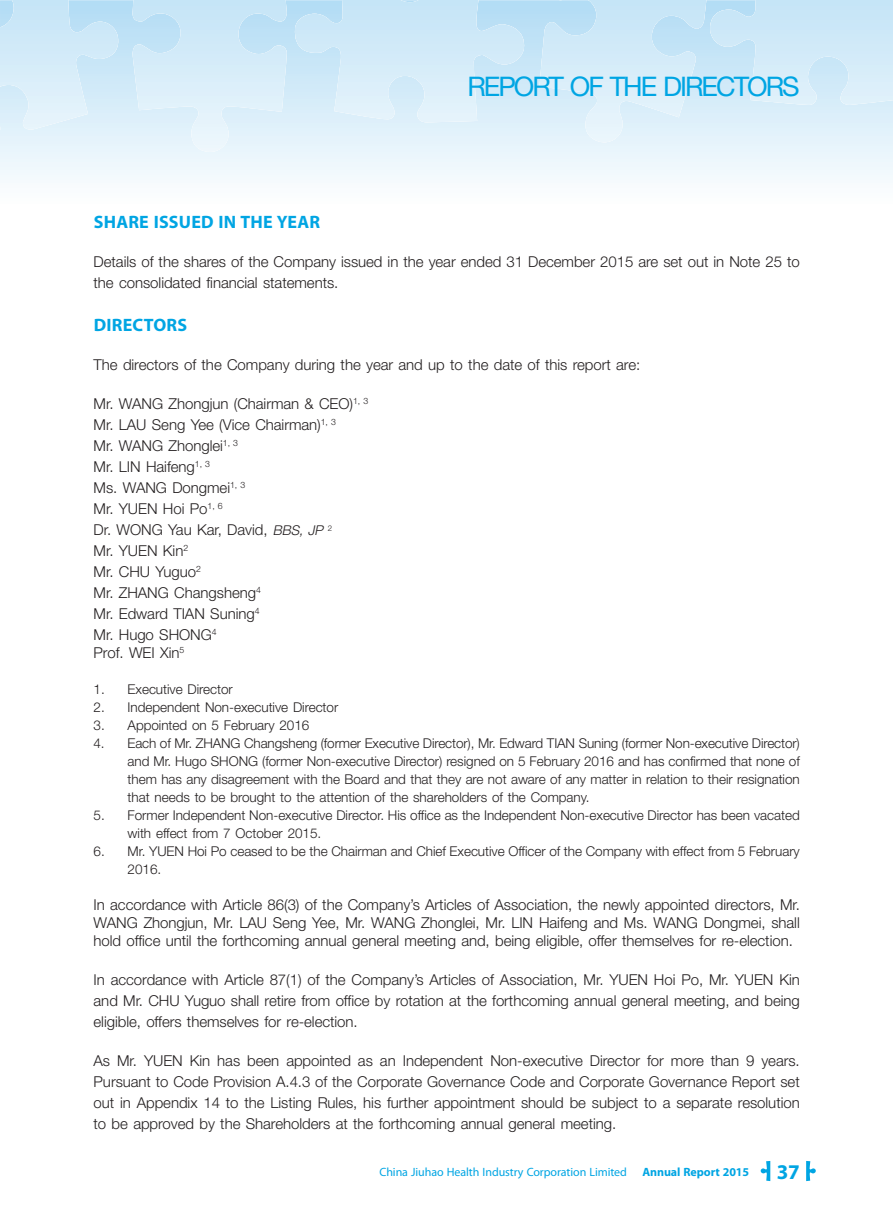
<style>
.page{position:relative;width:893px;height:1212px;background:#fff}
.page>*{position:absolute;margin:0;border:0;box-sizing:border-box;transform-origin:0 0}
.t1{font:27px "Helvetica Neue LT Std";letter-spacing:-.075em;color:#00a5e3}
.t2{font:700 21px "Myriad Pro";color:#00a5e3}
.t3{font:700 18px "Myriad Pro";letter-spacing:.01em;color:#00a5e3}
.t4{font:300 15px/21px "Helvetica Neue LT Std";letter-spacing:-.005em;color:#231f20;text-align:justify}
.t5{font:300 13.5px/18px "Helvetica Neue LT Std";letter-spacing:-.005em;color:#231f20}
.t6{font:12px "Myriad Pro";letter-spacing:-.005em;color:#00a5e3}
.t7{font:700 12px "Myriad Pro";letter-spacing:-.01em;color:#00a5e3}
.s1{font-style:italic;font-size:13.5px}
</style>
<div class="page">
<svg style="left:0;top:0;width:892px;height:180px"></svg>
<svg style="left:132px;top:0;width:155px;height:152px;background:#d5ecf8"></svg>
<svg style="left:0;top:0;width:120px;height:131px;background:#d1eaf8"></svg>
<svg style="left:539px;top:0;width:353px;height:142px;background:#d3ebf8"></svg>
<svg style="left:293px;top:0;width:232px;height:122px;background:#d0e9f8"></svg>
<svg style="left:760px;top:1161px;width:10px;height:20px"></svg>
<svg style="left:806px;top:1161px;width:9px;height:20px"></svg>
<h1 class="t1" style="left:467px;top:70px;width:334px">REPORT OF THE DIRECTORS</h1>
<p class="t3" style="left:94px;top:215px;width:228px">SHARE ISSUED IN THE YEAR</p>
<p class="t4" style="left:94px;top:252px;width:707px">Details of the shares of the Company issued in the year ended 31 December 2015 are set out in Note 25 to the consolidated financial statements.</p>
<p class="t3" style="left:94px;top:318px;width:95px">DIRECTORS</p>
<p class="t4" style="left:94px;top:356px;width:548px">The directors of the Company during the year and up to the date of this report are:</p>
<p class="t4" style="left:94px;top:395px;width:276px;text-align:left">Mr. WANG Zhongjun (Chairman &amp; CEO)<sup>1,</sup> <sup>3<br></sup>Mr. LAU Seng Yee (Vice Chairman)<sup>1,</sup> <sup>3<br></sup>Mr. WANG Zhonglei<sup>1,</sup> <sup>3<br></sup>Mr. LIN Haifeng<sup>1,</sup> <sup>3<br></sup>Ms. WANG Dongmei<sup>1,</sup> <sup>3<br></sup>Mr. YUEN Hoi Po<sup>1,</sup> <sup>6<br></sup>Dr. WONG Yau Kar, David, <span class="s1">BBS, JP</span> <sup>2<br></sup>Mr. YUEN Kin<sup>2<br></sup>Mr. CHU Yuguo<sup>2<br></sup>Mr. ZHANG Changsheng<sup>4<br></sup>Mr. Edward TIAN Suning<sup>4<br></sup>Mr. Hugo SHONG<sup>4</sup></p>
<p class="t4" style="left:94px;top:644px;width:92px">Prof. WEI Xin<sup>5</sup></p>
<p class="t5" style="left:94px;top:682px;width:141px">1. Executive Director</p>
<p class="t5" style="left:94px;top:700px;width:246px">2. Independent Non-executive Director</p>
<p class="t5" style="left:94px;top:718px;width:217px">3. Appointed on 5 February 2016</p>
<p class="t5" style="left:128px;top:736px;width:673px;text-align:justify;text-indent:-34px">4. Each of Mr. ZHANG Changsheng (former Executive Director), Mr. Edward TIAN Suning (former Non-executive Director) and Mr. Hugo SHONG (former Non-executive Director) resigned on 5 February 2016 and has confirmed that none of them has any disagreement with the Board and that they are not aware of any matter in relation to their resignation that needs to be brought to the attention of the shareholders of the Company.</p>
<p class="t5" style="left:128px;top:808px;width:673px;text-indent:-34px">5. Former Independent Non-executive Director. His office as the Independent Non-executive Director has been vacated with effect from 7 October 2015.</p>
<p class="t5" style="left:128px;top:844px;width:673px;text-indent:-34px">6. Mr. YUEN Hoi Po ceased to be the Chairman and Chief Executive Officer of the Company with effect from 5 February<br>2016.</p>
<p class="t4" style="left:94px;top:897px;width:707px;line-height:18px">In accordance with Article 86(3) of the Company’s Articles of Association, the newly appointed directors, Mr.<br>WANG Zhongjun, Mr. LAU Seng Yee, Mr. WANG Zhonglei, Mr. LIN Haifeng and Ms. WANG Dongmei, shall hold office until the forthcoming annual general meeting and, being eligible, offer themselves for re-election.</p>
<p class="t4" style="left:94px;top:971px;width:707px">In accordance with Article 87(1) of the Company’s Articles of Association, Mr. YUEN Hoi Po, Mr. YUEN Kin and Mr. CHU Yuguo shall retire from office by rotation at the forthcoming annual general meeting, and being eligible, offers themselves for re-election.</p>
<p class="t4" style="left:94px;top:1052px;width:707px">As Mr. YUEN Kin has been appointed as an Independent Non-executive Director for more than 9 years.<br>Pursuant to Code Provision A.4.3 of the Corporate Governance Code and Corporate Governance Report set out in Appendix 14 to the Listing Rules, his further appointment should be subject to a separate resolution to be approved by the Shareholders at the forthcoming annual general meeting.</p>
<p class="t6" style="left:379px;top:1165px;width:249px">China Jiuhao Health Industry Corporation Limited</p>
<p class="t7" style="left:642px;top:1167px;width:108px">Annual Report 2015</p>
<h2 class="t2" style="left:776px;top:1164px;width:25px">37</h2>
</div>
